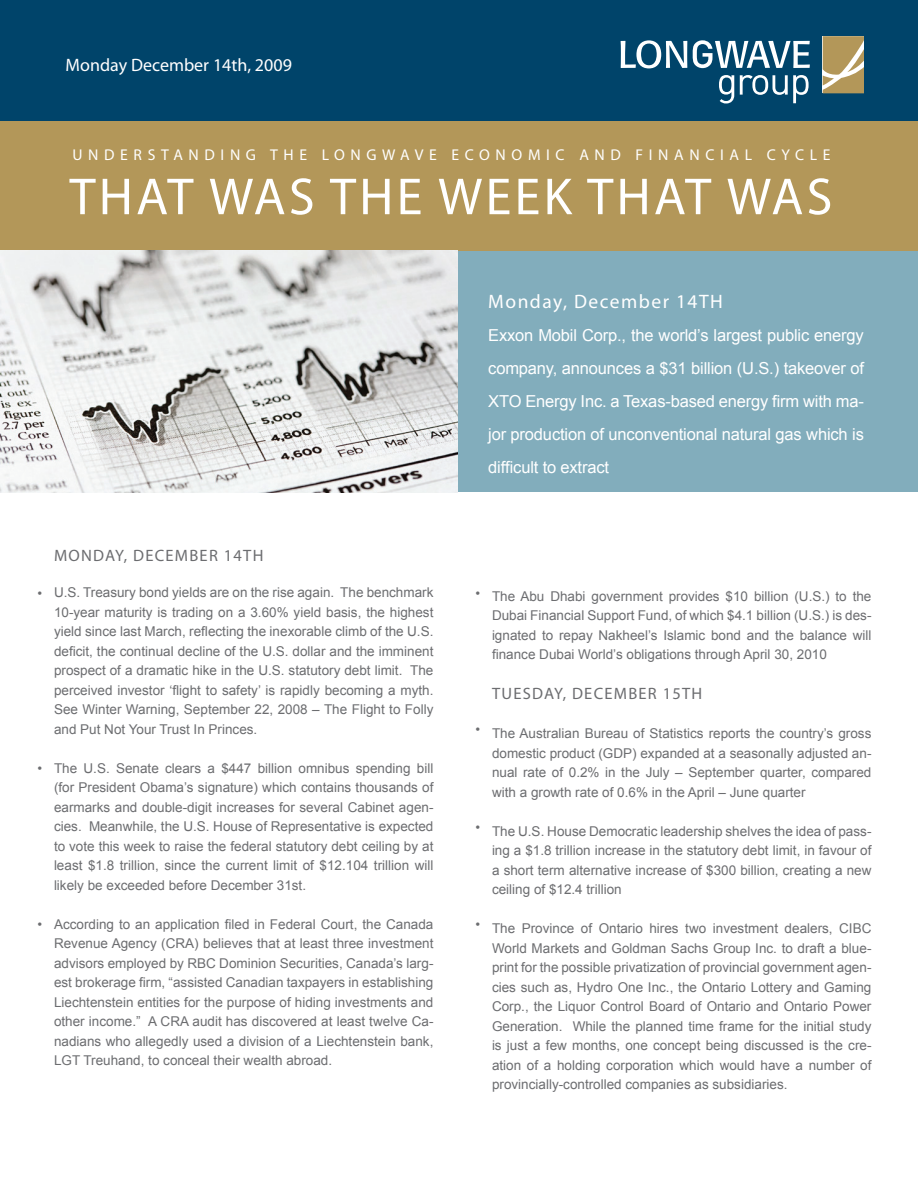
<style>
.page{position:relative;width:918px;height:1188px;background:#fff}
.page>*{position:absolute;margin:0;border:0;box-sizing:border-box;transform-origin:0 0}
.t1{font:52.5px "Myriad Pro";letter-spacing:.06em;color:#fff}
.t2{font:19.5px "Myriad Pro";letter-spacing:.075em;color:#fff}
.t3{font:18px "Myriad Pro";color:#fff}
.t4{font:16.5px/33px "Arial";letter-spacing:-.01em;color:#fff;text-align:justify}
.t5{font:16.5px "Myriad Pro";letter-spacing:.075em;color:#6c6d70}
.t6{font:15.6px "Myriad Pro";letter-spacing:.36em;color:#fff}
.t7{font:13.5px/19.5px "Arial";color:#6c6d70;text-align:justify}
</style>
<div class="page">
<div style="left:457px;top:249px;width:461px;height:243px;background:#82adbc"></div>
<div style="left:0;top:0;width:918px;height:123px;background:#00446a"></div>
<div style="left:0;top:122px;width:918px;height:129px;background:#b39759"></div>
<img style="left:0;top:250px;width:458px;height:242px">
<svg style="left:621px;top:40px;width:66px;height:28px"></svg>
<svg style="left:693px;top:40px;width:117px;height:28px"></svg>
<svg style="left:719px;top:75px;width:15px;height:29px"></svg>
<svg style="left:740px;top:75px;width:69px;height:28px"></svg>
<svg style="left:823px;top:36px;width:41px;height:57px;background:#c0a976"></svg>
<p class="t3" style="left:66px;top:54px;width:228px">Monday December 14th, 2009</p>
<p class="t6" style="left:72px;top:145px;width:760px">UNDERSTANDING THE LONGWAVE ECONOMIC AND FINANCIAL CYCLE</p>
<p class="t1" style="left:69px;top:164px;width:764px">THAT WAS THE WEEK THAT WAS</p>
<p class="t7" style="left:38px;top:583px;width:6px">•</p>
<p class="t7" style="left:38px;top:759px;width:6px">•</p>
<p class="t7" style="left:38px;top:915px;width:6px">•</p>
<p class="t5" style="left:54px;top:546px;width:211px">MONDAY, DECEMBER 14TH</p>
<p class="t7" style="left:54px;top:583px;width:381px">U.S. Treasury bond yields are on the rise again. The benchmark 10-year maturity is trading on a 3.60% yield basis, the highest yield since last March, reflecting the inexorable climb of the U.S. deficit, the continual decline of the U.S. dollar and the imminent prospect of a dramatic hike in the U.S. statutory debt limit. The perceived investor ‘flight to safety’ is rapidly becoming a myth.<br>See Winter Warning, September 22, 2008 – The Flight to Folly and Put Not Your Trust In Princes.</p>
<p class="t7" style="left:54px;top:758px;width:381px">The U.S. Senate clears a $447 billion omnibus spending bill (for President Obama’s signature) which contains thousands of earmarks and double-digit increases for several Cabinet agen&shy;cies. Meanwhile, the U.S. House of Representative is expected to vote this week to raise the federal statutory debt ceiling by at least $1.8 trillion, since the current limit of $12.104 trillion will likely be exceeded before December 31st.</p>
<p class="t7" style="left:54px;top:914px;width:381px">According to an application filed in Federal Court, the Canada Revenue Agency (CRA) believes that at least three investment advisors employed by RBC Dominion Securities, Canada’s larg&shy;est brokerage firm, “assisted Canadian taxpayers in establishing Liechtenstein entities for the purpose of hiding investments and other income.” A CRA audit has discovered at least twelve Ca&shy;nadians who allegedly used a division of a Liechtenstein bank, LGT Treuhand, to conceal their wealth abroad.</p>
<p class="t2" style="left:488px;top:289px;width:236px">Monday, December 14TH</p>
<p class="t4" style="left:488px;top:319px;width:377px">Exxon Mobil Corp., the world’s largest public energy company, announces a $31 billion (U.S.) takeover of XTO Energy Inc. a Texas-based energy firm with ma&shy;jor production of unconventional natural gas which is difficult to extract</p>
<p class="t7" style="left:476px;top:583px;width:6px">•</p>
<p class="t7" style="left:476px;top:720px;width:6px">•</p>
<p class="t7" style="left:476px;top:817px;width:6px">•</p>
<p class="t7" style="left:476px;top:915px;width:6px">•</p>
<p class="t7" style="left:492px;top:586px;width:381px">The Abu Dhabi government provides $10 billion (U.S.) to the Dubai Financial Support Fund, of which $4.1 billion (U.S.) is des&shy;ignated to repay Nakheel’s Islamic bond and the balance will finance Dubai World’s obligations through April 30, 2010</p>
<p class="t5" style="left:492px;top:683px;width:212px">TUESDAY, DECEMBER 15TH</p>
<p class="t7" style="left:492px;top:724px;width:381px">The Australian Bureau of Statistics reports the country’s gross domestic product (GDP) expanded at a seasonally adjusted an&shy;nual rate of 0.2% in the July – September quarter, compared with a growth rate of 0.6% in the April – June quarter</p>
<p class="t7" style="left:492px;top:821px;width:381px">The U.S. House Democratic leadership shelves the idea of pass&shy;ing a $1.8 trillion increase in the statutory debt limit, in favour of a short term alternative increase of $300 billion, creating a new ceiling of $12.4 trillion</p>
<p class="t7" style="left:492px;top:919px;width:381px">The Province of Ontario hires two investment dealers, CIBC World Markets and Goldman Sachs Group Inc. to draft a blue&shy;print for the possible privatization of provincial government agen&shy;cies such as, Hydro One Inc., the Ontario Lottery and Gaming Corp., the Liquor Control Board of Ontario and Ontario Power Generation. While the planned time frame for the initial study is just a few months, one concept being discussed is the cre&shy;ation of a holding corporation which would have a number of provincially-controlled companies as subsidiaries.</p>
</div>
